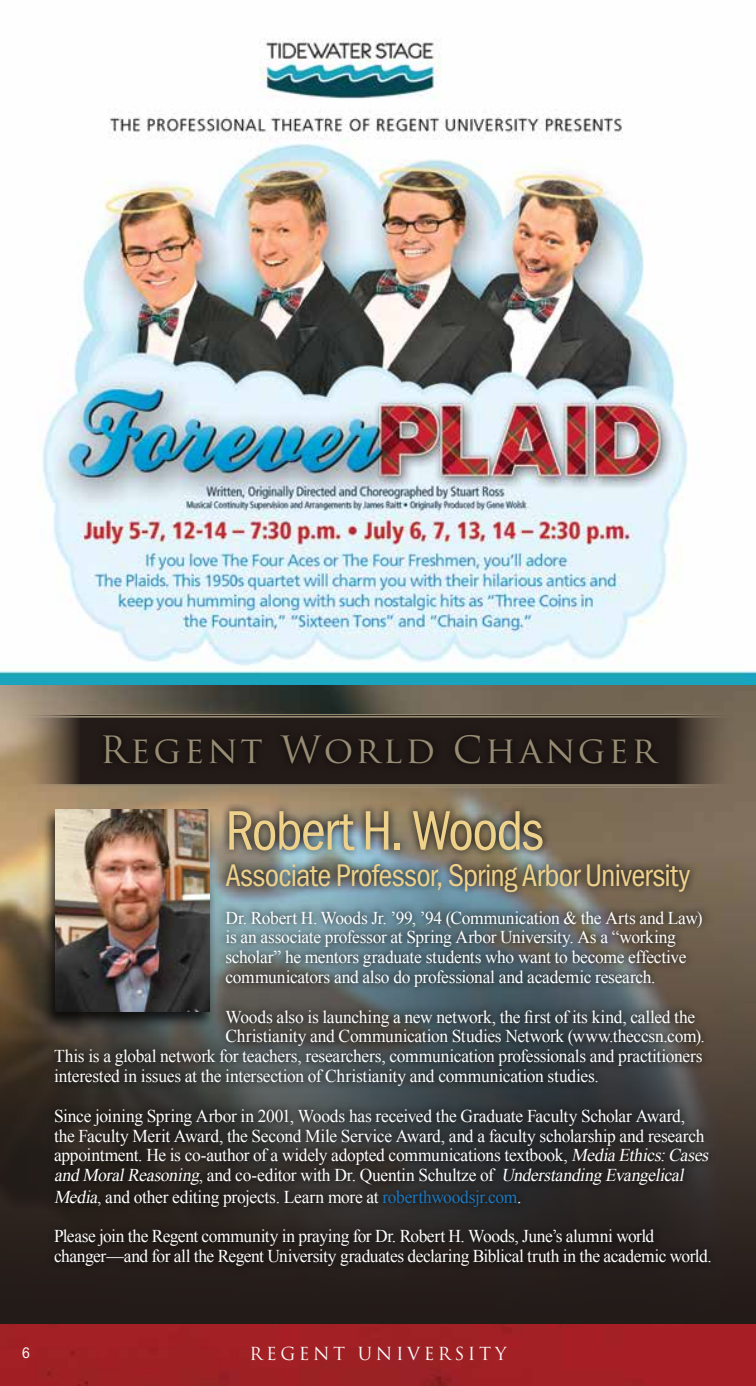
<style>
.page{position:relative;width:756px;height:1386px;background:#fff}
.page>*{position:absolute;margin:0;border:0;box-sizing:border-box;transform-origin:0 0}
.t1{font:57.57px "Franklin Gothic Cond";color:#eed18b}
.t2{font:36.57px "Trajan Pro";letter-spacing:.05em;color:#978c73}
.t3{font:32.38px "Franklin Gothic Cond";letter-spacing:-.015em;color:#eed18b}
.t4{font:18.03px/19.8px "Times New Roman";letter-spacing:-.015em;color:#fff}
.t5{font:17.5px "Trajan Pro";letter-spacing:.2em;color:#fff}
.t6{font:15.75px "Franklin Gothic Cond";color:#fff}
.s1{font-style:italic}
.s2{color:#1d76bc}
</style>
<div class="page">
<img style="left:0;top:38px;width:756px;height:1348px">
<svg style="left:0;top:798px;width:756px;height:526px;background:#42372c"></svg>
<svg style="left:17px;top:714px;width:722px;height:74px;background:#493d32"></svg>
<div style="left:20px;top:716px;width:716px;height:70px;border:2px solid #978c73"></div>
<div style="left:95px;top:725px;width:571px;height:48px;background:#1f1815"></div>
<svg style="left:46px;top:802px;width:672px;height:472px;background:#444543"></svg>
<div style="left:42px;top:807px;width:174px;height:221px;background:#000;opacity:.75"></div>
<img style="left:55px;top:810px;width:155px;height:202px">
<h2 class="t2" style="left:100px;top:727px;width:561px">REGENT WORLD CHANGER</h2>
<h1 class="t1" style="left:225px;top:798px;width:320px">Robert H. Woods</h1>
<h3 class="t3" style="left:225px;top:857px;width:466px">Associate Professor, Spring Arbor University</h3>
<p class="t4" style="left:225px;top:907px;width:479px">Dr. Robert H. Woods Jr. ’99, ’94 (Communication &amp; the Arts and Law) is an associate professor at Spring Arbor University. As a “working scholar” he mentors graduate students who want to become effective communicators and also do professional and academic research.</p>
<p class="t4" style="left:225px;top:1006px;width:471px">Woods also is launching a new network, the first of its kind, called the</p>
<p class="t4" style="left:225px;top:1026px;width:481px">Christianity and Communication Studies Network (www.theccsn.com).</p>
<p class="t4" style="left:54px;top:1046px;width:650px">This is a global network for teachers, researchers, communication professionals and practitioners</p>
<p class="t4" style="left:54px;top:1066px;width:546px">interested in issues at the intersection of Christianity and communication studies.</p>
<p class="t4" style="left:54px;top:1105px;width:660px">Since joining Spring Arbor in 2001, Woods has received the Graduate Faculty Scholar Award,<br>the Faculty Merit Award, the Second Mile Service Award, and a faculty scholarship and research appointment. He is co-author of a widely adopted communications textbook, <span class="s1">MediaEthics:Cases andMoralReasoning</span>, a n d c o - e d i t o r w i t h D r . Q u e nt i n S c hu l t z e o f <span class="s1">UnderstandingEvangelical</span></p>
<p class="t4" style="left:54px;top:1177px;width:602px;line-height:39.6px"><span class="s1">Media</span>, and other editing projects. Learn more at <span class="s2">roberthwoodsjr.com</span>.<br>Please join the Regent community in praying for Dr. Robert H. Woods, June’s alumni world</p>
<p class="t4" style="left:54px;top:1246px;width:659px">changer—and for all the Regent University graduates declaring Biblical truth in the academic world.</p>
<p class="t6" style="left:22px;top:1344px;width:10px">6</p>
<p class="t5" style="left:249px;top:1342px;width:259px">REGENT UNIVERSITY</p>
</div>
